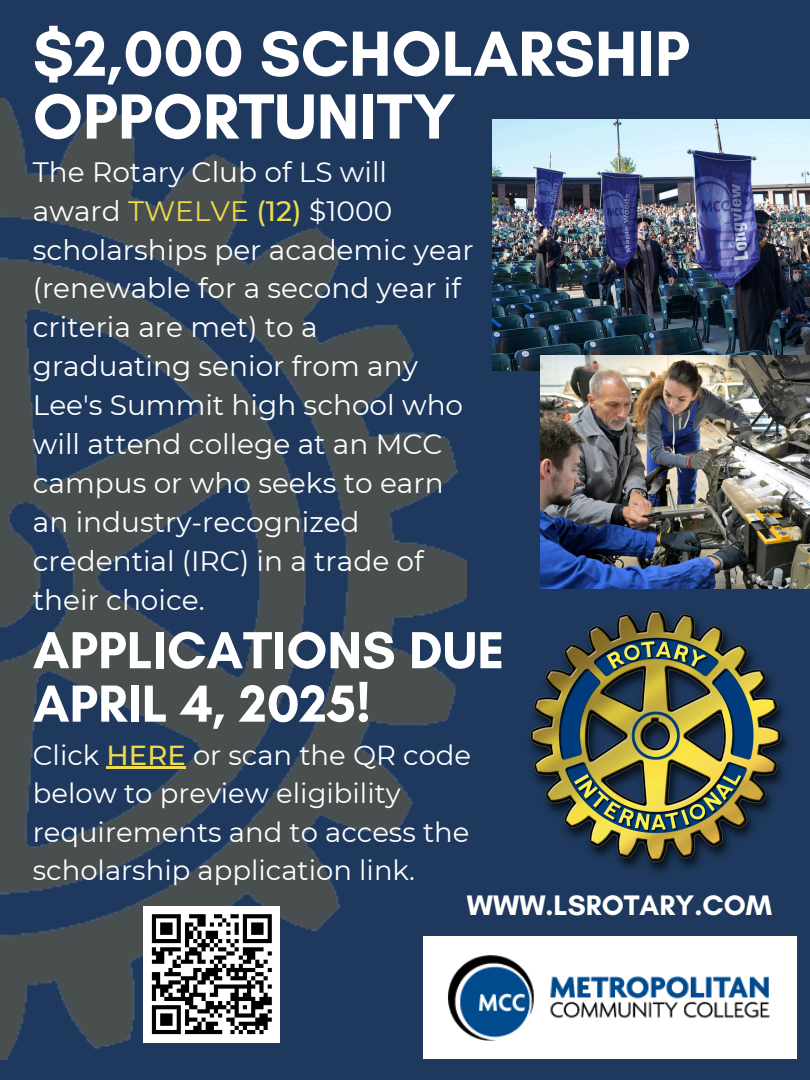
<style>
.page{position:relative;width:810px;height:1080px;background:#1e395d}
.page>*{position:absolute;margin:0;border:0;box-sizing:border-box;transform-origin:0 0}
.t1{font:700 65px/62.8px "Glacial Indifference";color:#fff}
.t2{font:700 53.12px/53.4px "Glacial Indifference";color:#fff}
.t3{font:700 28.75px "Glacial Indifference";color:#fff}
.t4{font:28px/38.9px "Montserrat";color:#fff}
.t5{font:27.5px/38.4px "Montserrat";color:#fff}
.s1{color:#efdb4d}
.s2{font-weight:500;color:#efdb4d}
</style>
<div class="page">
<img style="left:0;top:99px;width:467px;height:960px">
<div style="left:423px;top:937px;width:373px;height:122px;background:#fff"></div>
<img style="left:448px;top:955px;width:322px;height:86px">
<img style="left:530px;top:610px;width:258px;height:262px">
<img style="left:493px;top:119px;width:317px;height:251px">
<img style="left:540px;top:355px;width:270px;height:233px">
<hr style="left:107px;top:766px;width:79px;height:3px;background:#efdb4d">
<div style="left:144px;top:906px;width:136px;height:136px;background:#fff"></div>
<svg style="left:151px;top:914px;width:121px;height:121px"></svg>
<p class="t1" style="left:33px;top:22px;width:659px">$2,000 SCHOLARSHIP<br>OPPORTUNITY</p>
<p class="t4" style="left:33px;top:152px;width:442px">The Rotary Club of LS will award <span class="s1">TWELVE</span> <span class="s2">(12)</span> $1000 scholarships per academic year (renewable for a second year if criteria are met) to a graduating senior from any<br>Lee's Summit high school who will attend college at an MCC campus or who seeks to earn an industry-recognized credential (IRC) in a trade of their choice.</p>
<p class="t2" style="left:33px;top:623px;width:473px">APPLICATIONS DUE<br>APRIL 4, 2025!</p>
<h2 class="t5" style="left:33px;top:736px;width:440px">Click <span class="s2">HERE</span> or scan the QR code below to preview eligibility requirements and to access the scholarship application link.</h2>
<p class="t3" style="left:467px;top:888px;width:307px">WWW.LSROTARY.COM</p>
</div>
